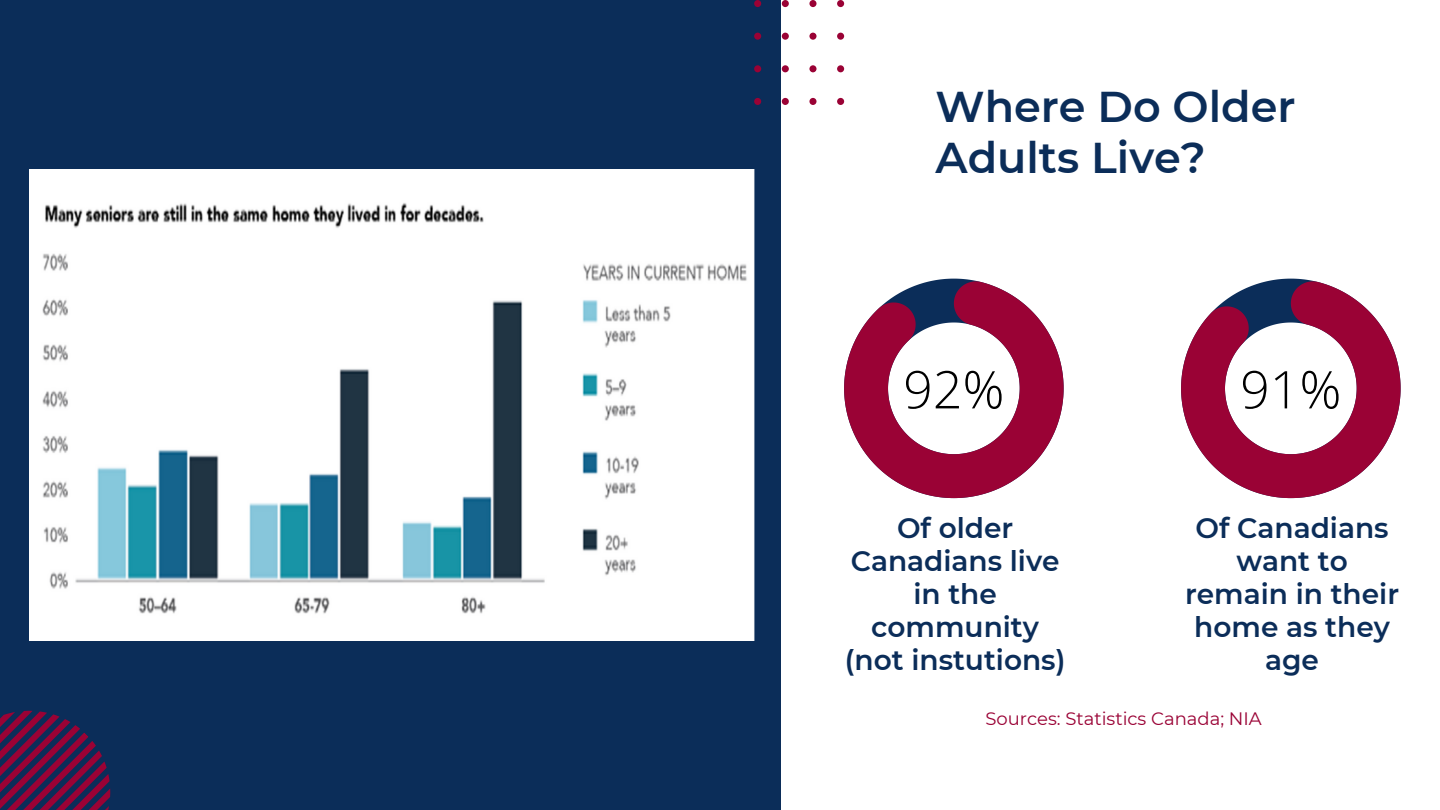
<style>
.page{position:relative;width:1440px;height:810px;background:#fff}
.page>*{position:absolute;margin:0;border:0;box-sizing:border-box;transform-origin:0 0}
.t1{font:300 52px "Open Sans";color:#000}
.t2{font:600 43px/51px "Montserrat";color:#0b2d59}
.t3{font:600 28px/33px "Montserrat";color:#0b2d59;text-align:center}
.t4{font:18px "Montserrat";color:#9a0235}
</style>
<div class="page">
<div style="left:0;top:0;width:781px;height:810px;background:#0b2d59"></div>
<svg style="left:754px;top:0;width:90px;height:105px"></svg>
<svg style="left:844px;top:281px;width:220px;height:217px"></svg>
<svg style="left:1181px;top:281px;width:220px;height:217px"></svg>
<img style="left:29px;top:170px;width:726px;height:471px">
<svg style="left:0;top:710px;width:111px;height:100px"></svg>
<h2 class="t2" style="left:935px;top:81px;width:362px">Where Do Older<br>Adults Live?</h2>
<h1 class="t1" style="left:903px;top:353px;width:103px">92%</h1>
<p class="t3" style="left:845px;top:511px;width:222px">Of older<br>Canadians live in the community (not instutions)</p>
<h1 class="t1" style="left:1240px;top:353px;width:103px">91%</h1>
<p class="t3" style="left:1185px;top:511px;width:215px">Of Canadians want to remain in their home as they age</p>
<p class="t4" style="left:985px;top:708px;width:278px">Sources: Statistics Canada; NIA</p>
</div>
